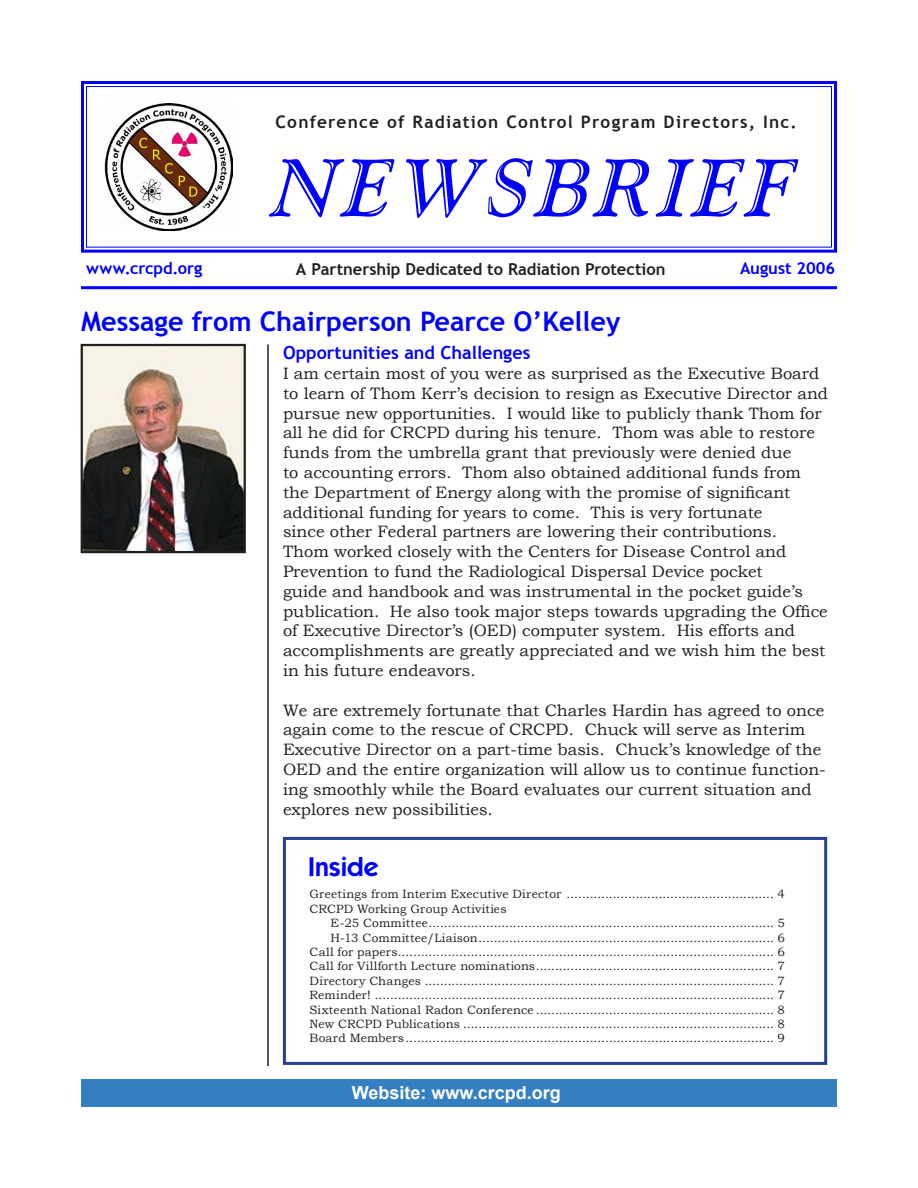
<style>
.page{position:relative;width:918px;height:1188px;background:#fff}
.page>*{position:absolute;margin:0;border:0;box-sizing:border-box;transform-origin:0 0}
.t1{font:italic 81px "Goudy Handtooled BT";color:#00f}
.t2{font:700 27px "Trebuchet MS";color:#00f}
.t3{font:600 27px "Kabel IT Cby BT";color:#00f}
.t4{font:700 18px "Trebuchet MS";color:#00f}
.t5{font:700 18px "Arial";color:#fff}
.t6{font:700 17.25px "Trebuchet MS";letter-spacing:.075em;color:#231f20}
.t7{font:16.5px/19.8px "Bookman Old Style";color:#231f20}
.t8{font:700 16.5px "Trebuchet MS";letter-spacing:-.005em;color:#231f20}
.t9{font:700 16.5px "Trebuchet MS";letter-spacing:-.005em;color:#00f}
.t10{font:12px/14.4px "Bookman Old Style";letter-spacing:.015em;color:#231f20}
</style>
<div class="page">
<svg style="left:81px;top:81px;width:756px;height:172px"></svg>
<div style="left:86px;top:86px;width:746px;height:162px;border:1px solid #00f"></div>
<div style="left:81px;top:1079px;width:756px;height:28px;background:#337fc2"></div>
<img style="left:104px;top:104px;width:129px;height:127px">
<hr style="left:81px;top:286px;width:756px;height:3px;background:#00f">
<hr style="left:267px;top:344px;width:2px;height:722px;background:#231f20">
<div style="left:283px;top:837px;width:544px;height:228px;border:3px solid #25408f"></div>
<img style="left:84px;top:347px;width:159px;height:203px">
<div style="left:81px;top:344px;width:165px;height:209px;border:2px solid #231f20"></div>
<p class="t6" style="left:276px;top:112px;width:523px">Conference of Radiation Control Program Directors, Inc.</p>
<h1 class="t1" style="left:267px;top:138px;width:547px">NEWSBRIEF</h1>
<p class="t9" style="left:86px;top:258px;width:118px">www.crcpd.org</p>
<p class="t9" style="left:740px;top:258px;width:97px">August 2006</p>
<p class="t8" style="left:296px;top:258px;width:371px">A Partnership Dedicated to Radiation Protection</p>
<h2 class="t2" style="left:81px;top:305px;width:541px">Message from Chairperson Pearce O’Kelley</h2>
<p class="t4" style="left:283px;top:341px;width:249px">Opportunities and Challenges</p>
<p class="t7" style="left:283px;top:363px;width:547px">I am certain most of you were as surprised as the Executive Board to learn of Thom Kerr’s decision to resign as Executive Director and pursue new opportunities. I would like to publicly thank Thom for all he did for CRCPD during his tenure. Thom was able to restore funds from the umbrella grant that previously were denied due<br>to accounting errors. Thom also obtained additional funds from the Department of Energy along with the promise of significant additional funding for years to come. This is very fortunate<br>since other Federal partners are lowering their contributions.<br>Thom worked closely with the Centers for Disease Control and Prevention to fund the Radiological Dispersal Device pocket<br>guide and handbook and was instrumental in the pocket guide’s publication. He also took major steps towards upgrading the Office of Executive Director’s (OED) computer system. His efforts and accomplishments are greatly appreciated and we wish him the best in his future endeavors.</p>
<p class="t7" style="left:283px;top:700px;width:544px">We are extremely fortunate that Charles Hardin has agreed to once again come to the rescue of CRCPD. Chuck will serve as Interim Executive Director on a part-time basis. Chuck’s knowledge of the OED and the entire organization will allow us to continue function&shy;ing smoothly while the Board evaluates our current situation and explores new possibilities.</p>
<h2 class="t3" style="left:308px;top:850px;width:72px">Inside</h2>
<p class="t10" style="left:310px;top:887px;width:477px">Greetings from Interim Executive Director ...................................................... 4<br>CRCPD Working Group Activities</p>
<p class="t10" style="left:310px;top:916px;width:477px;text-align:right">E-25 Committee .......................................................................................... 5<br>H-13 Committee/Liaison ............................................................................. 6<br>Call for papers .................................................................................................. 6<br>Call for Villforth Lecture nominations .............................................................. 7<br>Directory Changes ........................................................................................... 7<br>Reminder! ........................................................................................................ 7<br>Sixteenth National Radon Conference .............................................................. 8<br>New CRCPD Publications ................................................................................. 8<br>Board Members ................................................................................................ 9</p>
<p class="t5" style="left:352px;top:1081px;width:211px">Website: www.crcpd.org</p>
</div>
